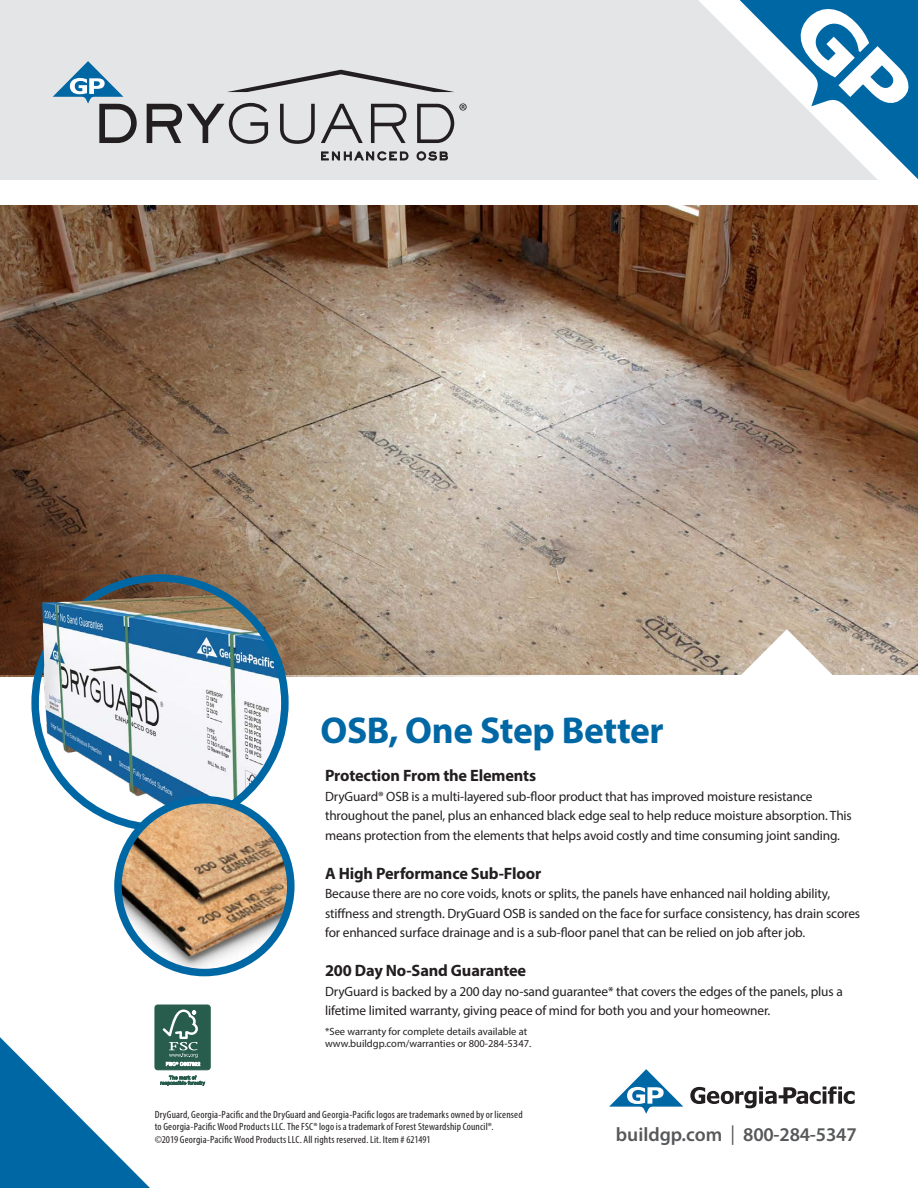
<style>
.page{position:relative;width:918px;height:1188px;background:#fff}
.page>*{position:absolute;margin:0;border:0;box-sizing:border-box;transform-origin:0 0}
.t1{font:700 37.5px "Myriad Pro";letter-spacing:-.01em;color:#0067a5}
.t2{font:600 19.5px "Myriad Pro";letter-spacing:-.01em;color:#57585a}
.body_flyer{font:700 16.5px "Myriad Pro";letter-spacing:-.01em;color:#231f20}
.body_flyer-2{font:13.5px/19.5px "Myriad Pro";letter-spacing:-.01em;color:#231f20}
.t3{font:condensed 10.5px/12.8px "Myriad Pro";letter-spacing:.015em;color:#231f20}
.body_flyer-3{font:10.5px "Myriad Pro";color:#231f20}
.s1{font-weight:400}
</style>
<div class="page">
<div style="left:0;top:0;width:918px;height:179px;background:#e4e5e7"></div>
<svg style="left:698px;top:0;width:220px;height:206px"></svg>
<svg style="left:726px;top:0;width:192px;height:193px"></svg>
<img style="left:0;top:206px;width:918px;height:469px">
<svg style="left:727px;top:629px;width:120px;height:46px"></svg>
<img style="left:0;top:207px;width:571px;height:469px">
<img style="left:35px;top:578px;width:250px;height:250px;border-radius:125px">
<div style="left:31px;top:574px;width:258px;height:258px;border:8px solid #0067a5;border-radius:50%"></div>
<img style="left:118px;top:800px;width:173px;height:173px;border-radius:86px">
<div style="left:114px;top:796px;width:181px;height:180px;border:8px solid #0067a5;border-radius:50%"></div>
<img style="left:42px;top:598px;width:109px;height:101px">
<svg style="left:227px;top:70px;width:227px;height:22px"></svg>
<svg style="left:147px;top:103px;width:121px;height:41px"></svg>
<svg style="left:280px;top:104px;width:35px;height:40px"></svg>
<svg style="left:321px;top:104px;width:42px;height:39px"></svg>
<svg style="left:371px;top:104px;width:35px;height:39px"></svg>
<svg style="left:53px;top:61px;width:84px;height:82px"></svg>
<svg style="left:417px;top:103px;width:50px;height:40px"></svg>
<svg style="left:321px;top:152px;width:87px;height:8px"></svg>
<svg style="left:417px;top:152px;width:31px;height:8px"></svg>
<svg style="left:609px;top:1069px;width:74px;height:45px"></svg>
<svg style="left:690px;top:1086px;width:165px;height:22px"></svg>
<svg style="left:0;top:1037px;width:150px;height:151px"></svg>
<div style="left:155px;top:1005px;width:55px;height:65px;background:#285c4d;border-radius:3px"></div>
<div style="left:155px;top:1005px;width:55px;height:65px;border:1px solid #285c4d;border-radius:3px"></div>
<svg style="left:163px;top:1010px;width:37px;height:56px"></svg>
<svg style="left:160px;top:1076px;width:45px;height:10px"></svg>
<p class="t1" style="left:321px;top:706px;width:345px">OSB, One Step Better</p>
<p class="body_flyer" style="left:325px;top:765px;width:213px">Protection From the Elements</p>
<p class="body_flyer-2" style="left:325px;top:786px;width:528px">DryGuard® OSB is a multi-layered sub-floor product that has improved moisture resistance throughout the panel, plus an enhanced black edge seal to help reduce moisture absorption. This means protection from the elements that helps avoid costly and time consuming joint sanding.</p>
<p class="body_flyer" style="left:325px;top:863px;width:218px">A High Performance Sub-Floor</p>
<p class="body_flyer-2" style="left:325px;top:884px;width:537px">Because there are no core voids, knots or splits, the panels have enhanced nail holding ability, stiffness and strength. DryGuard OSB is sanded on the face for surface consistency, has drain scores for enhanced surface drainage and is a sub-floor panel that can be relied on job after job.</p>
<p class="body_flyer" style="left:325px;top:960px;width:203px">200 Day No-Sand Guarantee</p>
<p class="body_flyer-2" style="left:325px;top:981px;width:519px">DryGuard is backed by a 200 day no-sand guarantee* that covers the edges of the panels, plus a</p>
<p class="body_flyer-2" style="left:325px;top:1001px;width:447px">lifetime limited warranty, giving peace of mind for both you and your homeowner.</p>
<p class="body_flyer-3" style="left:325px;top:1025px;width:204px">*See warranty for complete details available at</p>
<p class="body_flyer-3" style="left:325px;top:1037px;width:208px">www.buildgp.com/warranties or 800-284-5347.</p>
<p class="t3" style="left:155px;top:1108px;width:370px">DryGuard, Georgia-Pacific and the DryGuard and Georgia-Pacific logos are trademarks owned by or licensed to Georgia-Pacific Wood Products LLC. The FSC® logo is a trademark of Forest Stewardship Council®.</p>
<p class="t3" style="left:155px;top:1133px;width:277px">©2019 Georgia-Pacific Wood Products LLC. All rights reserved. Lit. Item # 621491</p>
<p class="t2" style="left:616px;top:1122px;width:242px">buildgp.com <span class="s1">|</span> 800-284-5347</p>
</div>
